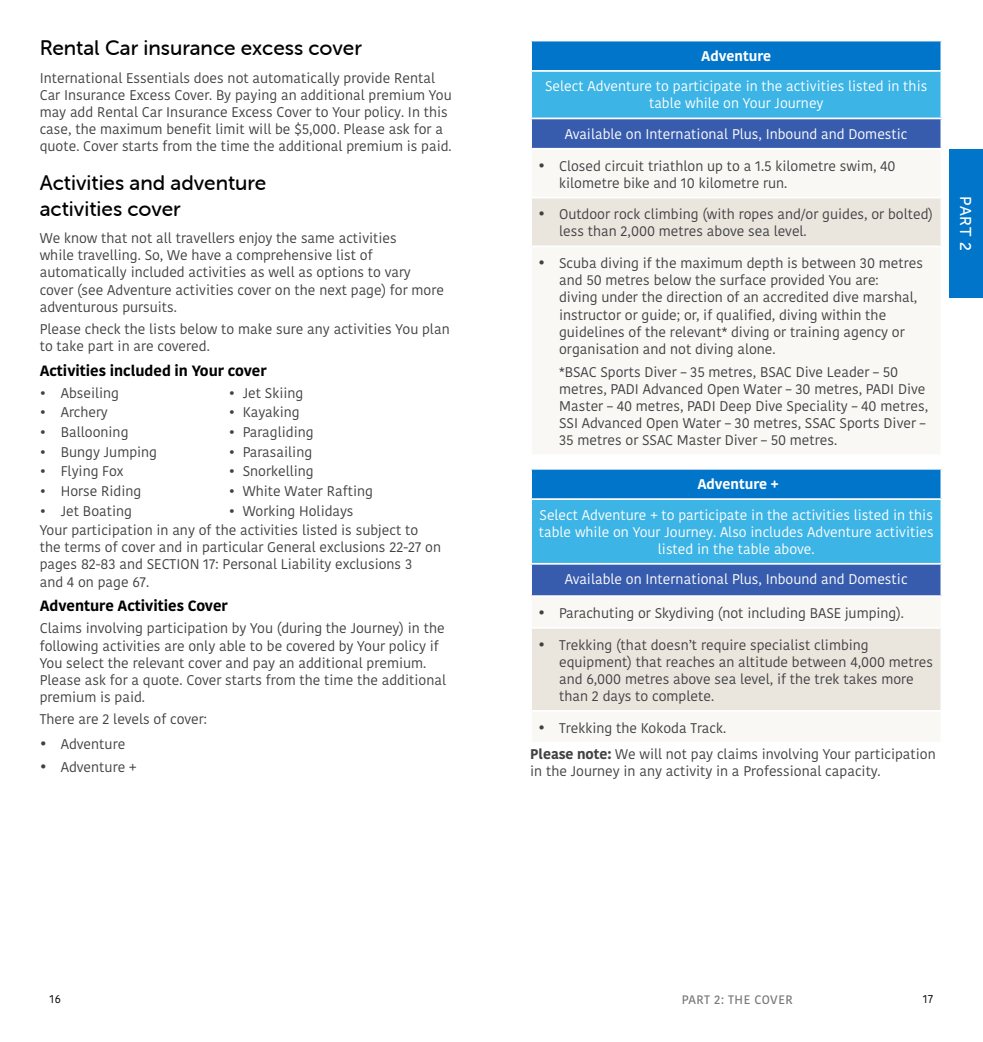
<style>
.page{position:relative;width:983px;height:1042px;background:#fff}
.page>*{position:absolute;margin:0;border:0;box-sizing:border-box;transform-origin:0 0}
.t1{font:21px/26.2px "Museo Sans Rounded 500";color:#000}
.t2{font:15.75px "Museo Sans Rounded 500";color:#fff}
.t3{font:700 14.88px "Kohinoor";color:#000}
.t4{font:14px/17.2px "Kohinoor";color:#414042}
.t5{font:14px/17.2px "Kohinoor";color:#fff;text-align:center}
.t6{font:700 14px "Kohinoor";color:#fff}
.t7{font:600 12.25px "Kohinoor";letter-spacing:.04em;color:#77787b}
.t8{font:11.38px "Kohinoor";color:#000}
.s1{font-size:15.75px}
.s2{font-weight:700}
</style>
<div class="page">
<div style="left:948px;top:149px;width:34px;height:149px;background:#0075c9"></div>
<div style="left:531px;top:41px;width:410px;height:30px;background:#0075c9"></div>
<div style="left:531px;top:71px;width:410px;height:47px;background:#3cb4e5"></div>
<div style="left:531px;top:118px;width:410px;height:31px;background:#385cad"></div>
<div style="left:531px;top:198px;width:410px;height:48px;background:#eae6de"></div>
<hr style="left:530px;top:41px;width:2px;height:29px;background:#fff">
<hr style="left:530px;top:70px;width:412px;height:2px;background:#fff">
<hr style="left:530px;top:72px;width:2px;height:46px;background:#fff">
<hr style="left:530px;top:118px;width:412px;height:1px;background:#fff">
<hr style="left:530px;top:148px;width:412px;height:2px;background:#fff">
<hr style="left:530px;top:245px;width:412px;height:2px;background:#fff">
<hr style="left:940px;top:41px;width:2px;height:29px;background:#fff">
<hr style="left:940px;top:72px;width:2px;height:46px;background:#fff">
<hr style="left:940px;top:119px;width:2px;height:29px;background:#fff">
<hr style="left:940px;top:198px;width:2px;height:47px;background:#fff">
<hr style="left:530px;top:119px;width:2px;height:29px;background:#fff">
<hr style="left:530px;top:198px;width:2px;height:47px;background:#fff">
<div style="left:531px;top:469px;width:410px;height:30px;background:#0075c9"></div>
<div style="left:531px;top:499px;width:410px;height:65px;background:#3cb4e5"></div>
<div style="left:531px;top:564px;width:410px;height:32px;background:#385cad"></div>
<div style="left:531px;top:628px;width:410px;height:83px;background:#eae6de"></div>
<hr style="left:530px;top:468px;width:412px;height:2px;background:#fff">
<hr style="left:530px;top:470px;width:2px;height:28px;background:#fff">
<hr style="left:530px;top:498px;width:412px;height:2px;background:#fff">
<hr style="left:530px;top:500px;width:2px;height:63px;background:#fff">
<hr style="left:530px;top:563px;width:412px;height:2px;background:#fff">
<hr style="left:530px;top:595px;width:412px;height:2px;background:#fff">
<hr style="left:530px;top:627px;width:412px;height:2px;background:#fff">
<hr style="left:530px;top:710px;width:412px;height:2px;background:#fff">
<hr style="left:940px;top:470px;width:2px;height:28px;background:#fff">
<hr style="left:940px;top:500px;width:2px;height:63px;background:#fff">
<hr style="left:940px;top:565px;width:2px;height:30px;background:#fff">
<hr style="left:940px;top:629px;width:2px;height:81px;background:#fff">
<hr style="left:530px;top:565px;width:2px;height:30px;background:#fff">
<hr style="left:530px;top:629px;width:2px;height:81px;background:#fff">
<h1 class="t1" style="left:40px;top:35px;width:323px">Rental Car insurance excess cover</h1>
<p class="t4" style="left:40px;top:69px;width:413px">International Essentials does not automatically provide Rental Car Insurance Excess Cover. By paying an additional premium You may add Rental Car Insurance Excess Cover to Your policy. In this case, the maximum benefit limit will be $5,000. Please ask for a quote. Cover starts from the time the additional premium is paid.</p>
<h1 class="t1" style="left:40px;top:170px;width:228px">Activities and adventure activities cover</h1>
<p class="t4" style="left:40px;top:230px;width:406px">We know that not all travellers enjoy the same activities<br>while travelling. So, We have a comprehensive list of automatically included activities as well as options to vary cover (see Adventure activities cover on the next page) for more adventurous pursuits.</p>
<p class="t4" style="left:40px;top:321px;width:411px">Please check the lists below to make sure any activities You plan to take part in are covered.</p>
<p class="t3" style="left:40px;top:361px;width:228px">Activities included in Your cover</p>
<p class="t4" style="left:40px;top:384px;width:81px">• Abseiling</p>
<p class="t4" style="left:229px;top:384px;width:76px">• Jet Skiing</p>
<p class="t4" style="left:40px;top:404px;width:70px">• Archery</p>
<p class="t4" style="left:229px;top:404px;width:72px">• Kayaking</p>
<p class="t4" style="left:40px;top:424px;width:90px">• Ballooning</p>
<p class="t4" style="left:229px;top:424px;width:86px">• Paragliding</p>
<p class="t4" style="left:40px;top:443px;width:119px">• Bungy Jumping</p>
<p class="t4" style="left:229px;top:443px;width:85px">• Parasailing</p>
<p class="t4" style="left:40px;top:463px;width:85px">• Flying Fox</p>
<p class="t4" style="left:229px;top:463px;width:86px">• Snorkelling</p>
<p class="t4" style="left:40px;top:483px;width:103px">• Horse Riding</p>
<p class="t4" style="left:229px;top:483px;width:146px">• White Water Rafting</p>
<p class="t4" style="left:40px;top:502px;width:94px">• Jet Boating</p>
<p class="t4" style="left:40px;top:501px;width:380px;line-height:19.6px;text-indent:189px">• Working Holidays<br>Your participation in any of the activities listed is subject to</p>
<p class="t4" style="left:40px;top:539px;width:403px">the terms of cover and in particular General exclusions 22-27 on pages 82-83 and SECTION 17: Personal Liability exclusions 3<br>and 4 on page 67.</p>
<p class="t3" style="left:40px;top:596px;width:189px">Adventure Activities Cover</p>
<p class="t4" style="left:40px;top:620px;width:408px">Claims involving participation by You (during the Journey) in the following activities are only able to be covered by Your policy if You select the relevant cover and pay an additional premium.<br>Please ask for a quote. Cover starts from the time the additional premium is paid.</p>
<p class="t4" style="left:40px;top:711px;width:169px">There are 2 levels of cover:</p>
<p class="t4" style="left:40px;top:736px;width:87px"><span class="s1">•</span> Adventure</p>
<p class="t4" style="left:40px;top:758px;width:98px"><span class="s1">•</span> Adventure +</p>
<p class="t6" style="left:701px;top:47px;width:71px">Adventure</p>
<p class="t5" style="left:545px;top:78px;width:383px">Select Adventure to participate in the activities listed in this table while on Your Journey</p>
<p class="t5" style="left:564px;top:126px;width:344px">Available on International Plus, Inbound and Domestic</p>
<p class="t4" style="left:559px;top:157px;width:338px;text-indent:-21px"><span class="s1">•</span> Closed circuit triathlon up to a 1.5 kilometre swim, 40 kilometre bike and 10 kilometre run.</p>
<p class="t4" style="left:559px;top:206px;width:375px;text-indent:-21px"><span class="s1">•</span> Outdoor rock climbing (with ropes and/or guides, or bolted) less than 2,000 metres above sea level.</p>
<p class="t4" style="left:559px;top:255px;width:365px;text-indent:-21px"><span class="s1">•</span> Scuba diving if the maximum depth is between 30 metres and 50 metres below the surface provided You are:<br>diving under the direction of an accredited dive marshal, instructor or guide; or, if qualified, diving within the guidelines of the relevant* diving or training agency or organisation and not diving alone.</p>
<p class="t4" style="left:559px;top:363px;width:370px">*BSAC Sports Diver – 35 metres, BSAC Dive Leader – 50 metres, PADI Advanced Open Water – 30 metres, PADI Dive Master – 40 metres, PADI Deep Dive Speciality – 40 metres, SSI Advanced Open Water – 30 metres, SSAC Sports Diver – 35 metres or SSAC Master Diver – 50 metres.</p>
<p class="t6" style="left:697px;top:475px;width:83px">Adventure +</p>
<p class="t5" style="left:538px;top:506px;width:396px">Select Adventure + to participate in the activities listed in this table while on Your Journey. Also includes Adventure activities listed in the table above.</p>
<p class="t5" style="left:564px;top:571px;width:344px">Available on International Plus, Inbound and Domestic</p>
<p class="t4" style="left:538px;top:605px;width:367px"><span class="s1">•</span> Parachuting or Skydiving (not including BASE jumping).</p>
<p class="t4" style="left:559px;top:636px;width:375px;text-indent:-21px"><span class="s1">•</span> Trekking (that doesn’t require specialist climbing equipment) that reaches an altitude between 4,000 metres and 6,000 metres above sea level, if the trek takes more than 2 days to complete.</p>
<p class="t4" style="left:530px;top:715px;width:407px;line-height:25.9px;text-indent:8px"><span class="s1">•</span> Trekking the Kokoda Track.<br><span class="s2">Please note:</span> We will not pay claims involving Your participation</p>
<p class="t4" style="left:530px;top:762px;width:352px">in the Journey in any activity in a Professional capacity.</p>
<p class="t2" style="left:973px;top:196px;width:57px;rotate:90deg">PART 2</p>
<p class="t8" style="left:50px;top:991px;width:13px">16</p>
<p class="t7" style="left:681px;top:991px;width:112px">PART 2: THE COVER</p>
<p class="t8" style="left:922px;top:991px;width:12px">17</p>
</div>
